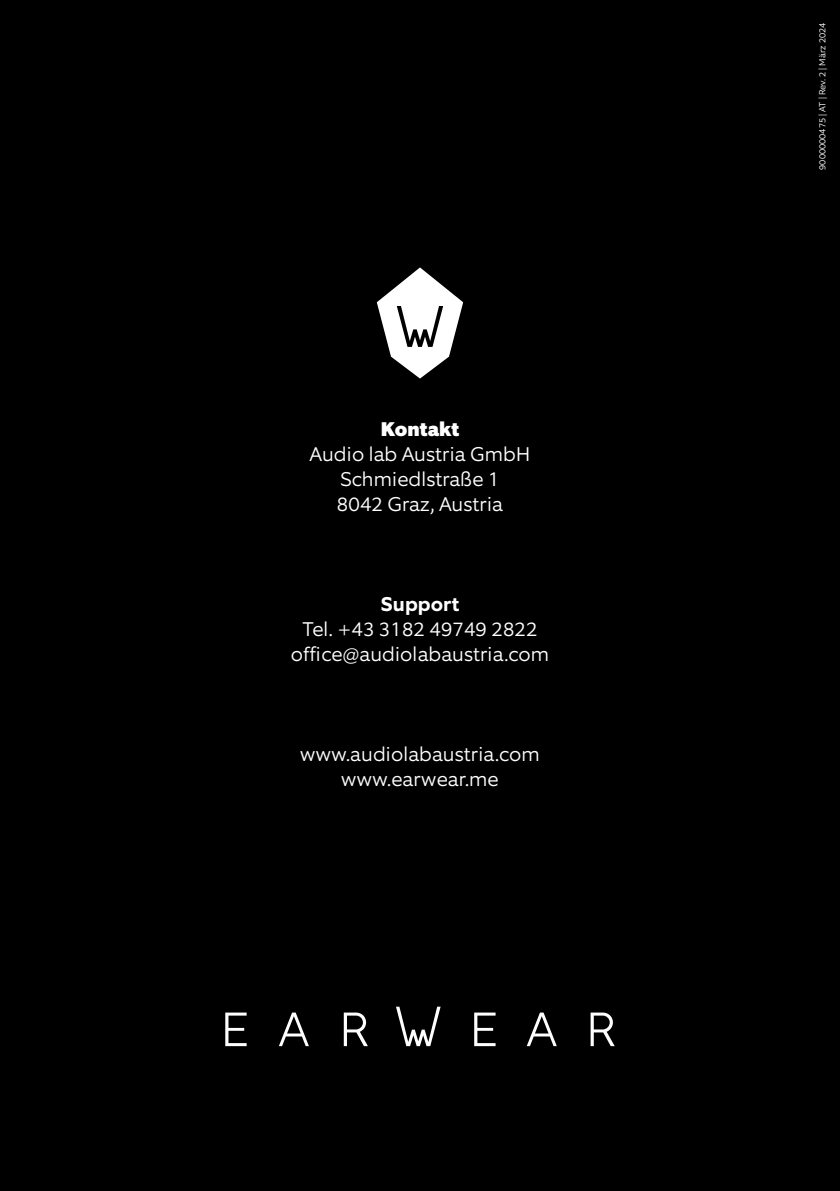
<style>
.page{position:relative;width:840px;height:1191px;background:#fff}
.page>*{position:absolute;margin:0;border:0;box-sizing:border-box;transform-origin:0 0}
.t1{font:300 20px/25px "Equip";color:#fff;text-align:center}
.t2{font:900 20px "Equip";color:#fff}
.t3{font:700 20px "Equip";color:#fff}
.t4{font:300 9px "Equip";color:#fff}
</style>
<div class="page">
<div style="left:0;top:0;width:839px;height:1191px;background:#000"></div>
<svg style="left:225px;top:1006px;width:389px;height:40px"></svg>
<svg style="left:376px;top:267px;width:87px;height:111px"></svg>
<p class="t2" style="left:380px;top:416px;width:80px">Kontakt</p>
<p class="t1" style="left:309px;top:441px;width:222px">Audio lab Austria GmbH<br>Schmiedlstraße 1<br>8042 Graz, Austria</p>
<p class="t3" style="left:381px;top:591px;width:80px">Support</p>
<p class="t1" style="left:291px;top:616px;width:259px">Tel. +43 3182 49749 2822 office@audiolabaustria.com</p>
<p class="t1" style="left:300px;top:741px;width:241px">www.audiolabaustria.com www.earwear.me</p>
<p class="t4" style="left:816px;top:170px;width:149px;rotate:-90deg">9000000475 | AT | Rev. 2 | März 2024</p>
</div>
